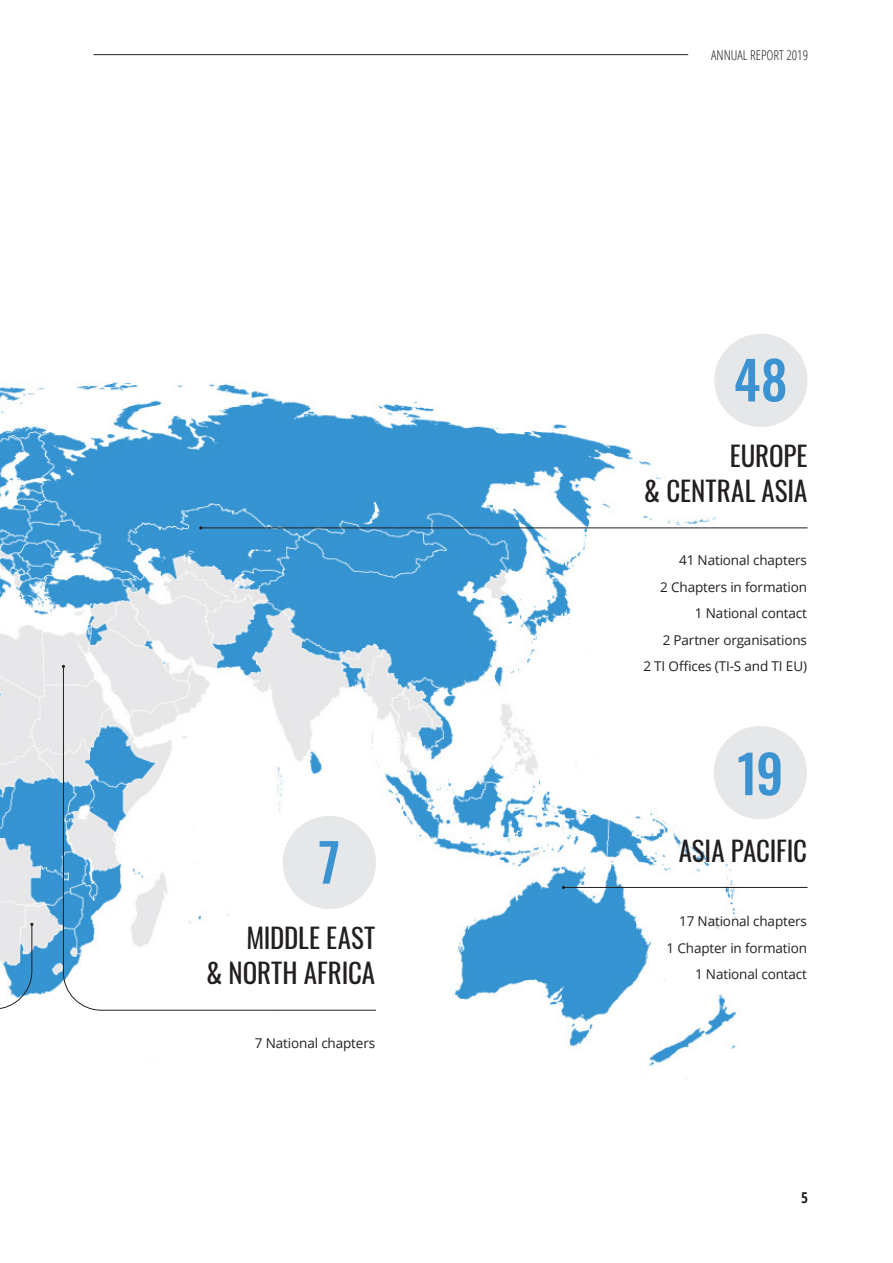
<style>
.page{position:relative;width:893px;height:1263px;background:#fff}
.page>*{position:absolute;margin:0;border:0;box-sizing:border-box;transform-origin:0 0}
.t1{font:500 52.5px "Oswald";color:#3b94d1}
.t2{font:27px/34.5px "Oswald";color:#231f20;text-align:right}
.t3{font:700 15px "Open Sans Condensed";color:#231f20}
.t4{font:13.5px/26.5px "Open Sans";letter-spacing:-.01em;color:#231f20;text-align:right}
.t5{font:300 condensed 13.5px "Open Sans";color:#231f20}
</style>
<div class="page">
<img style="left:0;top:334px;width:808px;height:745px">
<svg style="left:0;top:923px;width:33px;height:87px"></svg>
<svg style="left:63px;top:666px;width:314px;height:345px"></svg>
<hr style="left:563px;top:887px;width:244px;height:1px;background:#231f20">
<hr style="left:201px;top:527px;width:606px;height:1px;background:#231f20">
<div style="left:283px;top:816px;width:93px;height:93px;background:#e6e7e8;border-radius:50%"></div>
<div style="left:714px;top:334px;width:93px;height:93px;background:#e6e7e8;border-radius:50%"></div>
<div style="left:714px;top:726px;width:93px;height:93px;background:#e6e7e8;border-radius:50%"></div>
<hr style="left:94px;top:54px;width:594px;height:1px;background:#231f20">
<h1 class="t1" style="left:318px;top:835px;width:23px">7</h1>
<h2 class="t2" style="left:206px;top:918px;width:171px">MIDDLE EAST<br>&amp; NORTH AFRICA</h2>
<p class="t4" style="left:255px;top:1030px;width:122px">7 National chapters</p>
<p class="t5" style="left:711px;top:46px;width:98px">ANNUAL REPORT 2019</p>
<h1 class="t1" style="left:734px;top:353px;width:55px">48</h1>
<h2 class="t2" style="left:644px;top:436px;width:165px">EUROPE<br>&amp; CENTRAL ASIA</h2>
<p class="t4" style="left:643px;top:547px;width:165px">41 National chapters<br>2 Chapters in formation<br>1 National contact<br>2 Partner organisations<br>2 TI Offices (TI-S and TI EU)</p>
<h1 class="t1" style="left:737px;top:746px;width:48px">19</h1>
<h2 class="t2" style="left:679px;top:831px;width:130px">ASIA PACIFIC</h2>
<p class="t4" style="left:666px;top:908px;width:142px">17 National chapters<br>1 Chapter in formation<br>1 National contact</p>
<p class="t3" style="left:801px;top:1187px;width:8px">5</p>
</div>
